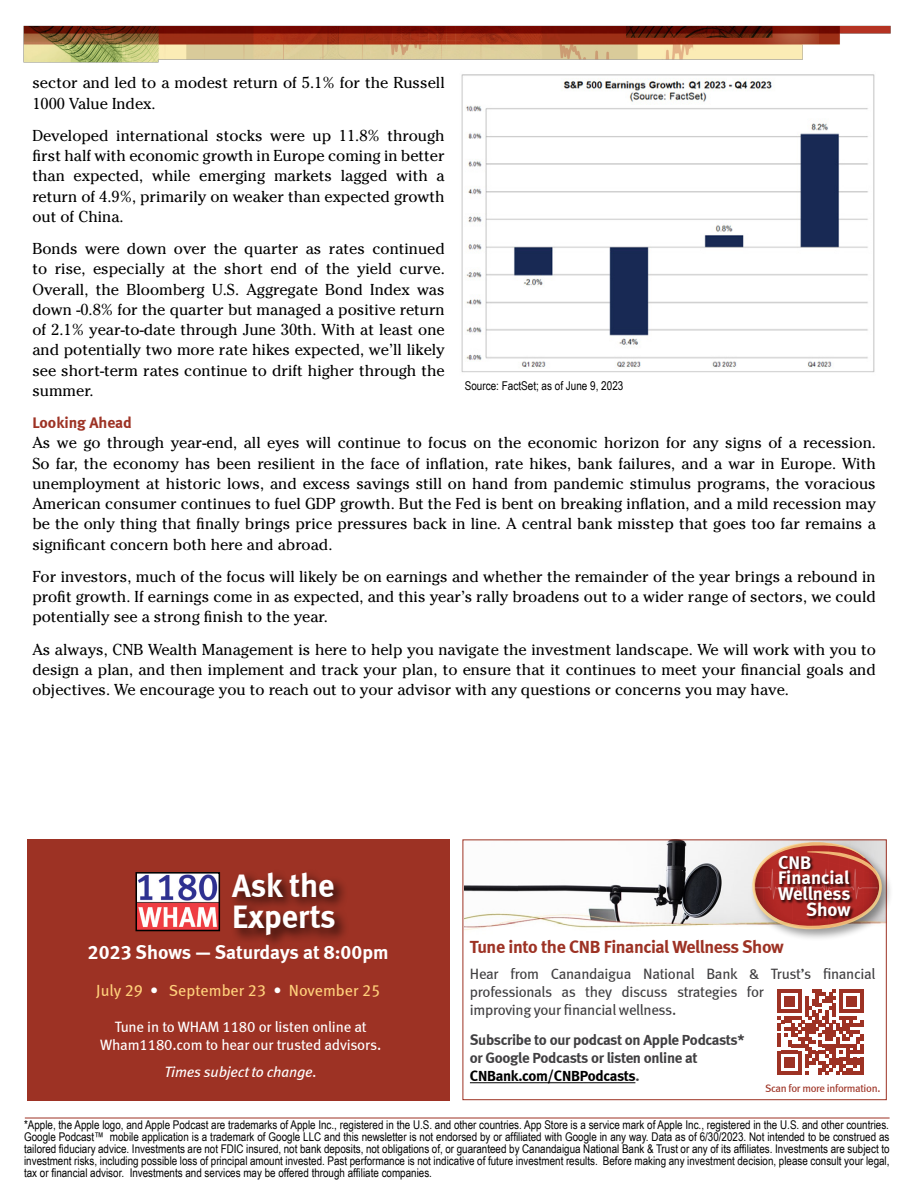
<style>
.page{position:relative;width:918px;height:1188px;background:#fff}
.page>*{position:absolute;margin:0;border:0;box-sizing:border-box;transform-origin:0 0}
.t1{font:33.45px/31.7px "Meta Bold LF";color:#fff;scale:.96 1}
.t2{font:19.5px "Meta Bold LF";color:#fff}
.t3{font:700 18.75px "Meta";color:#fff}
.t4{font:18px "Meta Bold LF";letter-spacing:-.02em;color:#9d3224}
.t5{font:16.2px "Meta Book LF";color:#ffd07b}
.t6{font:15.75px/20.2px "Cheltenham Std";color:#000;text-align:justify}
.t7{font:15.75px "Meta Bold LF";letter-spacing:-.005em;color:#9d3224}
.t8{font:15px/18px "Meta Book LF";letter-spacing:-.02em;color:#414042}
.t9{font:15px/18px "Meta Bold LF";letter-spacing:-.02em;color:#414042}
.t10{font:15px/18px "Meta Book LF";letter-spacing:-.01em;color:#fff;text-align:center}
.t11{font:italic 15px "Meta Book LF";letter-spacing:-.01em;color:#fff}
.t12{font:12.15px "Arial Narrow";color:#000}
.t13{font:12px/12px "Arial Narrow";color:#000;text-align:justify}
.t14{font:10.95px "Meta Book LF";letter-spacing:-.03em;color:#9d3224}
.s1{color:#fff}
.s2{color:#000}
</style>
<div class="page">
<img style="left:23px;top:25px;width:868px;height:38px">
<hr style="left:25px;top:1118px;width:865px;height:1px;background:#9d3224">
<img style="left:461px;top:74px;width:414px;height:299px">
<div style="left:27px;top:839px;width:422px;height:261px;background:#9d3224"></div>
<img style="left:138px;top:875px;width:79px;height:53px">
<div style="left:135px;top:872px;width:85px;height:59px;border:2px solid #000"></div>
<div style="left:229px;top:869px;width:121px;height:81px;background:#000;opacity:.75"></div>
<img style="left:465px;top:841px;width:285px;height:89px">
<div style="left:463px;top:839px;width:424px;height:261px;border:1px solid #9d3224"></div>
<div style="left:750px;top:839px;width:144px;height:102px;background:#000;opacity:.39"></div>
<img style="left:749px;top:862px;width:3px;height:44px">
<svg style="left:752px;top:842px;width:130px;height:87px;background:#ae584f"></svg>
<hr style="left:470px;top:1083px;width:165px;height:1px;background:#000">
<svg style="left:778px;top:989px;width:85px;height:86px"></svg>
<p class="t6" style="left:32px;top:73px;width:414px">sector and led to a modest return of 5.1% for the Russell<br>1000 Value Index.</p>
<p class="t6" style="left:32px;top:125px;width:414px">Developed international stocks were up 11.8% through first half with economic growth in Europe coming in better than expected, while emerging markets lagged with a return of 4.9%, primarily on weaker than expected growth out of China.</p>
<p class="t6" style="left:32px;top:239px;width:414px">Bonds were down over the quarter as rates continued to rise, especially at the short end of the yield curve.<br>Overall, the Bloomberg U.S. Aggregate Bond Index was down -0.8% for the quarter but managed a positive return of 2.1% year-to-date through June 30th. With at least one and potentially two more rate hikes expected, we’ll likely see short-term rates continue to drift higher through the summer.</p>
<p class="t7" style="left:32px;top:413px;width:101px">Looking Ahead</p>
<p class="t6" style="left:32px;top:433px;width:845px">As we go through year-end, all eyes will continue to focus on the economic horizon for any signs of a recession.<br>So far, the economy has been resilient in the face of inflation, rate hikes, bank failures, and a war in Europe. With unemployment at historic lows, and excess savings still on hand from pandemic stimulus programs, the voracious American consumer continues to fuel GDP growth. But the Fed is bent on breaking inflation, and a mild recession may be the only thing that finally brings price pressures back in line. A central bank misstep that goes too far remains a significant concern both here and abroad.</p>
<p class="t6" style="left:32px;top:567px;width:845px">For investors, much of the focus will likely be on earnings and whether the remainder of the year brings a rebound in profit growth. If earnings come in as expected, and this year’s rally broadens out to a wider range of sectors, we could potentially see a strong finish to the year.</p>
<p class="t6" style="left:32px;top:639px;width:845px">As always, CNB Wealth Management is here to help you navigate the investment landscape. We will work with you to design a plan, and then implement and track your plan, to ensure that it continues to meet your financial goals and objectives. We encourage you to reach out to your advisor with any questions or concerns you may have.</p>
<p class="t12" style="left:465px;top:377px;width:160px">Source: FactSet; as of June 9, 2023</p>
<h1 class="t1" style="left:232px;top:869px;width:109px">Ask the<br>Experts</h1>
<p class="t2" style="left:88px;top:941px;width:302px">2023 Shows — Saturdays at 8:00pm</p>
<p class="t5" style="left:96px;top:981px;width:286px">July 29 <span class="s1">•</span> September 23 <span class="s1">•</span> November 25</p>
<p class="t10" style="left:100px;top:1017px;width:283px">Tune in to WHAM 1180 or listen online at<br>Wham1180.com to hear our trusted advisors.</p>
<p class="t11" style="left:165px;top:1063px;width:154px">Times subject to change.</p>
<p class="t3" style="left:778px;top:851px;width:35px">CNB</p>
<p class="t3" style="left:778px;top:867px;width:73px">Financial</p>
<p class="t3" style="left:778px;top:883px;width:74px">Wellness</p>
<p class="t3" style="left:806px;top:898px;width:46px">Show</p>
<p class="t4" style="left:470px;top:936px;width:315px">Tune into the CNB Financial Wellness Show</p>
<p class="t8" style="left:470px;top:964px;width:407px">Hear from Canandaigua National Bank &amp; Trust’s financial professionals as they discuss strategies for<br>improving your financial wellness.</p>
<p class="t9" style="left:470px;top:1030px;width:276px">Subscribe to our podcast on Apple Podcasts* or Google Podcasts or listen online at<br><span class="s2">CNBank.com/CNBPodcasts</span>.</p>
<p class="t14" style="left:765px;top:1082px;width:117px">Scan for more information.</p>
<p class="t13" style="left:24px;top:1118px;width:867px">*Apple, the Apple logo, and Apple Podcast are trademarks of Apple Inc., registered in the U.S. and other countries. App Store is a service mark of Apple Inc., registered in the U.S. and other countries.<br>Google Podcast™ mobile application is a trademark of Google LLC and this newsletter is not endorsed by or affiliated with Google in any way. Data as of 6/30/2023. Not intended to be construed as tailored fiduciary advice. Investments are not FDIC insured, not bank deposits, not obligations of, or guaranteed by Canandaigua National Bank &amp; Trust or any of its affiliates. Investments are subject to investment risks, including possible loss of principal amount invested. Past performance is not indicative of future investment results. Before making any investment decision, please consult your legal, tax or financial advisor. Investments and services may be offered through affiliate companies.</p>
</div>
